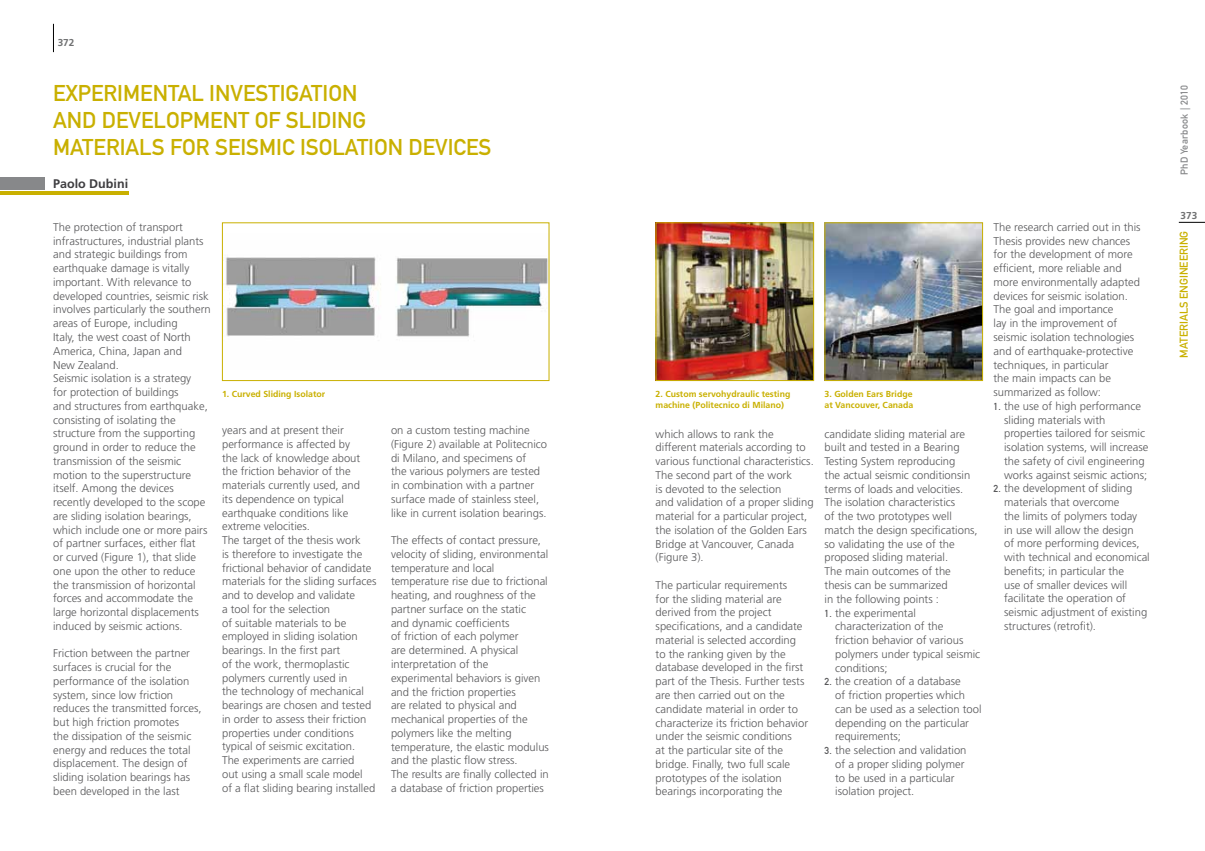
<style>
.page{position:relative;width:1205px;height:851px;background:#fff}
.page>*{position:absolute;margin:0;border:0;box-sizing:border-box;transform-origin:0 0}
.t1{font:22.5px "DIN Mittelschrift Std";color:#c9b000}
.t2{font:700 12.5px "Frutiger LT Std";color:#3e3d40}
.t3{font:300 11.25px/13.8px "Frutiger LT Std";color:#58585a}
.t4{font:11.25px "DIN Mittelschrift Std";color:#c9b000}
.t5{font:10px "DIN Mittelschrift Std";letter-spacing:.03em;color:#87888a}
.t6{font:700 10px "Frutiger LT Std";color:#707172}
.t7{font:700 8.75px/10.5px "Frutiger LT Std";color:#c9b000}
.s1{font-family:"DIN Mittelschrift Std";font-weight:400;font-size:10px}
</style>
<div class="page">
<svg style="left:53px;top:24px;width:1px;height:28px"></svg>
<svg style="left:1179px;top:222px;width:26px;height:1px"></svg>
<hr style="left:0;top:191px;width:128px;height:4px;background:#c9b000">
<div style="left:0;top:178px;width:44px;height:12px;background:#87888a"></div>
<img style="left:226px;top:257px;width:321px;height:80px">
<div style="left:222px;top:222px;width:327px;height:159px;border:1px solid #c9b000"></div>
<img style="left:658px;top:224px;width:154px;height:155px">
<div style="left:656px;top:222px;width:158px;height:159px;border:1px solid #c9b000"></div>
<img style="left:826px;top:224px;width:155px;height:155px">
<div style="left:824px;top:222px;width:159px;height:159px;border:1px solid #c9b000"></div>
<p class="t6" style="left:58px;top:37px;width:18px">372</p>
<h1 class="t1" style="left:53px;top:80px;width:27px">EXPERIMENTAL</h1>
<h1 class="t1" style="left:209px;top:80px;width:18px">INVESTIGATI</h1>
<h1 class="t1" style="left:328px;top:80px;width:27px">ON</h1>
<h1 class="t1" style="left:53px;top:107px;width:16px">AND</h1>
<h1 class="t1" style="left:102px;top:107px;width:28px">DEVEL</h1>
<h1 class="t1" style="left:166px;top:107px;width:29px">OPMENT</h1>
<h1 class="t1" style="left:255px;top:107px;width:56px">OF SLIDING</h1>
<h1 class="t1" style="left:53px;top:134px;width:30px">MATERIALS</h1>
<h1 class="t1" style="left:170px;top:134px;width:70px">FOR SEISMIC</h1>
<h1 class="t1" style="left:300px;top:134px;width:44px">ISOLATI</h1>
<h1 class="t1" style="left:374px;top:134px;width:61px">ON DEVICES</h1>
<p class="t5" style="left:1178px;top:175px;width:92px;rotate:-90deg">PHD YEARBOOK | 2010</p>
<p class="t2" style="left:53px;top:176px;width:77px">Paolo Dubini</p>
<p class="t3" style="left:53px;top:220px;width:159px">The protection of transport infrastructures, industrial plants and strategic buildings from earthquake damage is vitally important. With relevance to developed countries, seismic risk involves particularly the southern areas of Europe, including<br>Italy, the west coast of North<br>America, China, Japan and<br>New Zealand.<br>Seismic isolation is a strategy<br>for protection of buildings<br>and structures from earthquake, consisting of isolating the structure from the supporting ground in order to reduce the transmission of the seismic motion to the superstructure itself. Among the devices recently developed to the scope are sliding isolation bearings, which include one or more pairs of partner surfaces, either flat<br>or curved (Figure 1), that slide one upon the other to reduce the transmission of horizontal forces and accommodate the large horizontal displacements induced by seismic actions.</p>
<p class="t3" style="left:53px;top:646px;width:150px">Friction between the partner surfaces is crucial for the performance of the isolation system, since low friction reduces the transmitted forces, but high friction promotes<br>the dissipation of the seismic energy and reduces the total displacement. The design of sliding isolation bearings has been developed in the last</p>
<p class="t7" style="left:222px;top:388px;width:105px">1. Curved Sliding Isolator</p>
<p class="t3" style="left:222px;top:423px;width:156px">years and at present their performance is affected by<br>the lack of knowledge about the friction behavior of the materials currently used, and<br>its dependence on typical earthquake conditions like extreme velocities.<br>The target of the thesis work<br>is therefore to investigate the frictional behavior of candidate materials for the sliding surfaces and to develop and validate<br>a tool for the selection<br>of suitable materials to be employed in sliding isolation bearings. In the first part<br>of the work, thermoplastic polymers currently used in<br>the technology of mechanical bearings are chosen and tested in order to assess their friction properties under conditions typical of seismic excitation.<br>The experiments are carried<br>out using a small scale model<br>of a flat sliding bearing installed</p>
<p class="t3" style="left:391px;top:423px;width:158px">on a custom testing machine (Figure 2) available at Politecnico di Milano, and specimens of<br>the various polymers are tested in combination with a partner surface made of stainless steel, like in current isolation bearings.</p>
<p class="t3" style="left:391px;top:533px;width:159px">The effects of contact pressure, velocity of sliding, environmental temperature and local temperature rise due to frictional heating, and roughness of the partner surface on the static<br>and dynamic coefficients<br>of friction of each polymer<br>are determined. A physical interpretation of the experimental behaviors is given and the friction properties<br>are related to physical and mechanical properties of the polymers like the melting temperature, the elastic modulus and the plastic flow stress.<br>The results are finally collected in a database of friction properties</p>
<p class="t7" style="left:656px;top:389px;width:136px">2. Custom servohydraulic testing machine (Politecnico di Milano)</p>
<p class="t7" style="left:824px;top:389px;width:90px">3. Golden Ears Bridge at Vancouver, Canada</p>
<p class="t3" style="left:656px;top:427px;width:160px">which allows to rank the different materials according to various functional characteristics.<br>The second part of the work<br>is devoted to the selection<br>and validation of a proper sliding material for a particular project, the isolation of the Golden Ears<br>Bridge at Vancouver, Canada (Figure 3).</p>
<p class="t3" style="left:656px;top:578px;width:154px">The particular requirements<br>for the sliding material are derived from the project specifications, and a candidate material is selected according to the ranking given by the database developed in the first part of the Thesis. Further tests are then carried out on the candidate material in order to characterize its friction behavior under the seismic conditions<br>at the particular site of the bridge. Finally, two full scale prototypes of the isolation bearings incorporating the</p>
<p class="t3" style="left:824px;top:427px;width:155px">candidate sliding material are built and tested in a Bearing<br>Testing System reproducing<br>the actual seismic conditionsin terms of loads and velocities.<br>The isolation characteristics<br>of the two prototypes well match the design specifications, so validating the use of the proposed sliding material.<br>The main outcomes of the thesis can be summarized<br>in the following points :</p>
<p class="t3" style="left:835px;top:605px;width:146px;text-indent:-11px"><span class="s1">1.</span> the experimental characterization of the<br>friction behavior of various polymers under typical seismic conditions;</p>
<p class="t3" style="left:835px;top:674px;width:148px;text-indent:-11px"><span class="s1">2.</span> the creation of a database<br>of friction properties which can be used as a selection tool depending on the particular requirements;</p>
<p class="t3" style="left:835px;top:743px;width:133px;text-indent:-11px"><span class="s1">3.</span> the selection and validation of a proper sliding polymer to be used in a particular isolation project.</p>
<p class="t3" style="left:993px;top:220px;width:149px">The research carried out in this<br>Thesis provides new chances for the development of more efficient, more reliable and more environmentally adapted devices for seismic isolation.<br>The goal and importance<br>lay in the improvement of seismic isolation technologies and of earthquake-protective techniques, in particular<br>the main impacts can be summarized as follow:</p>
<p class="t3" style="left:1004px;top:399px;width:146px;text-indent:-11px"><span class="s1">1.</span> the use of high performance sliding materials with properties tailored for seismic isolation systems, will increase the safety of civil engineering works against seismic actions;</p>
<p class="t3" style="left:1004px;top:481px;width:147px;text-indent:-11px"><span class="s1">2.</span> the development of sliding materials that overcome<br>the limits of polymers today<br>in use will allow the design<br>of more performing devices, with technical and economical benefits; in particular the<br>use of smaller devices will facilitate the operation of seismic adjustment of existing structures (retrofit).</p>
<p class="t6" style="left:1180px;top:210px;width:18px">373</p>
<p class="t4" style="left:1177px;top:357px;width:128px;rotate:-90deg">MATERIALS ENGINEERING</p>
</div>
